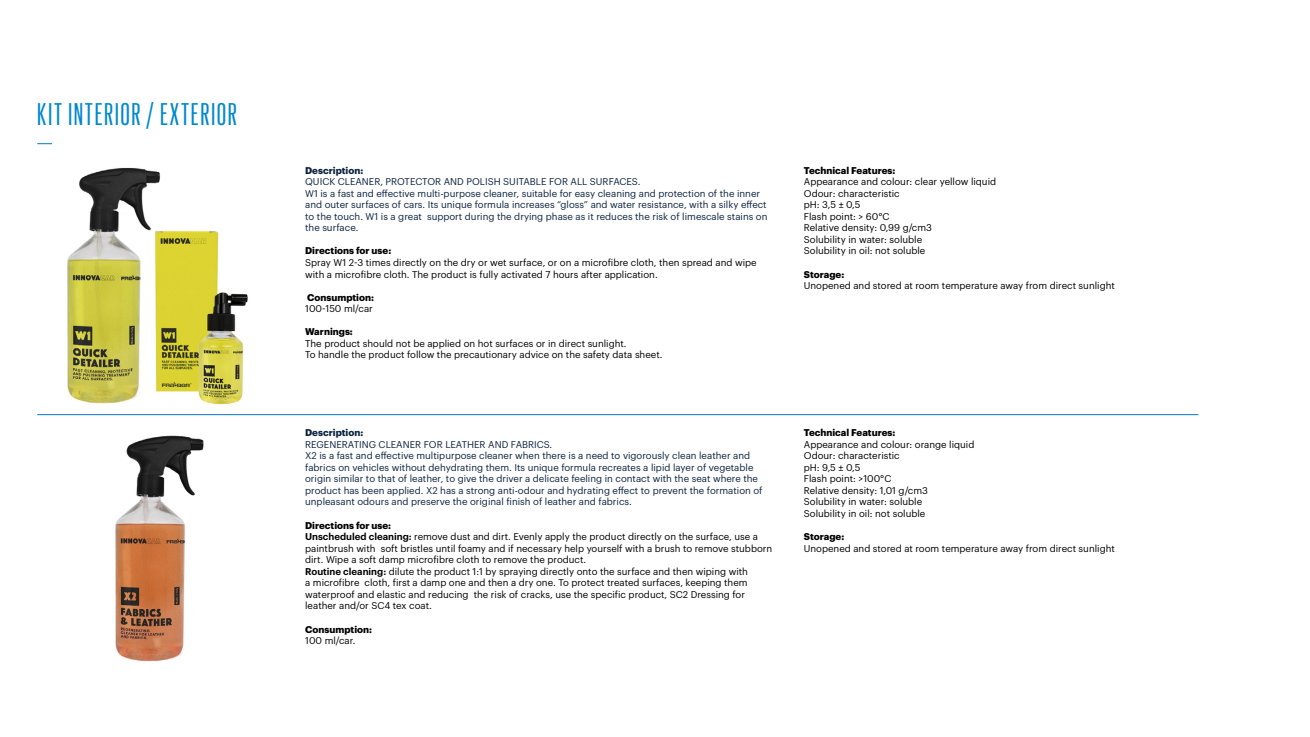
<style>
.page{position:relative;width:1310px;height:737px;background:#fff}
.page>*{position:absolute;margin:0;border:0;box-sizing:border-box;transform-origin:0 0}
.t1{font:30.62px "Graphik XX Cond";letter-spacing:.05em;color:#0088ce}
.t2{font:9.62px/11.5px "Graphik";color:#000}
.t3{font:9.62px/11.5px "Graphik";color:#0c2340}
.t4{font:700 9.62px "Graphik";color:#000}
.t5{font:700 9.62px "Graphik";color:#0c2340}
.s1{font-weight:700}
.s2{font-weight:600}
</style>
<div class="page">
<svg style="left:37px;top:143px;width:15px;height:1px"></svg>
<img style="left:67px;top:167px;width:181px;height:238px">
<img style="left:115px;top:435px;width:89px;height:227px">
<hr style="left:37px;top:414px;width:1161px;height:1px;background:#0077c8">
<h1 class="t1" style="left:37px;top:96px;width:201px">KIT INTERIOR / EXTERIOR</h1>
<p class="t5" style="left:305px;top:163px;width:60px">Description:</p>
<p class="t3" style="left:305px;top:175px;width:464px">QUICK CLEANER, PROTECTOR AND POLISH SUITABLE FOR ALL SURFACES.<br>W1 is a fast and effective multi-purpose cleaner, suitable for easy cleaning and protection of the inner and outer surfaces of cars. Its unique formula increases “gloss” and water resistance, with a silky effect to the touch. W1 is a great support during the drying phase as it reduces the risk of limescale stains on the surface.</p>
<p class="t4" style="left:305px;top:243px;width:88px">Directions for use:</p>
<p class="t2" style="left:305px;top:256px;width:453px">Spray W1 2-3 times directly on the dry or wet surface, or on a microfibre cloth, then spread and wipe with a microfibre cloth. The product is fully activated 7 hours after application.</p>
<p class="t4" style="left:307px;top:290px;width:68px">Consumption:</p>
<p class="t2" style="left:305px;top:302px;width:69px">100-150 ml/car</p>
<p class="t4" style="left:305px;top:324px;width:49px">Warnings:</p>
<p class="t2" style="left:305px;top:337px;width:359px">The product should not be applied on hot surfaces or in direct sunlight.<br>To handle the product follow the precautionary advice on the safety data sheet.</p>
<p class="t5" style="left:305px;top:425px;width:60px">Description:</p>
<p class="t3" style="left:305px;top:437px;width:459px">REGENERATING CLEANER FOR LEATHER AND FABRICS.<br>X2 is a fast and effective multipurpose cleaner when there is a need to vigorously clean leather and fabrics on vehicles without dehydrating them. Its unique formula recreates a lipid layer of vegetable origin similar to that of leather, to give the driver a delicate feeling in contact with the seat where the product has been applied. X2 has a strong anti-odour and hydrating effect to prevent the formation of unpleasant odours and preserve the original finish of leather and fabrics.</p>
<p class="t2" style="left:305px;top:518px;width:468px"><span class="s1">Directions for use:<br></span><span class="s2">Unscheduled cleaning:</span> remove dust and dirt. Evenly apply the product directly on the surface, use a paintbrush with soft bristles until foamy and if necessary help yourself with a brush to remove stubborn dirt. Wipe a soft damp microfibre cloth to remove the product.<br><span class="s2">Routine cleaning:</span> dilute the product 1:1 by spraying directly onto the surface and then wiping with<br>a microfibre cloth, first a damp one and then a dry one. To protect treated surfaces, keeping them waterproof and elastic and reducing the risk of cracks, use the specific product, SC2 Dressing for leather and/or SC4 tex coat.</p>
<p class="t4" style="left:305px;top:621px;width:68px">Consumption:</p>
<p class="t2" style="left:305px;top:634px;width:52px">100 ml/car.</p>
<p class="t4" style="left:804px;top:163px;width:93px">Technical Features:</p>
<p class="t2" style="left:804px;top:175px;width:194px">Appearance and colour: clear yellow liquid<br>Odour: characteristic<br>pH: 3,5 ± 0,5<br>Flash point: &gt; 60°C<br>Relative density: 0,99 g/cm3<br>Solubility in water: soluble<br>Solubility in oil: not soluble</p>
<p class="t4" style="left:804px;top:267px;width:42px">Storage:</p>
<p class="t2" style="left:804px;top:279px;width:312px">Unopened and stored at room temperature away from direct sunlight</p>
<p class="t4" style="left:804px;top:425px;width:93px">Technical Features:</p>
<p class="t2" style="left:804px;top:437px;width:172px">Appearance and colour: orange liquid<br>Odour: characteristic<br>pH: 9,5 ± 0,5<br>Flash point: &gt;100°C<br>Relative density: 1,01 g/cm3<br>Solubility in water: soluble<br>Solubility in oil: not soluble</p>
<p class="t4" style="left:804px;top:529px;width:42px">Storage:</p>
<p class="t2" style="left:804px;top:541px;width:312px">Unopened and stored at room temperature away from direct sunlight</p>
</div>
